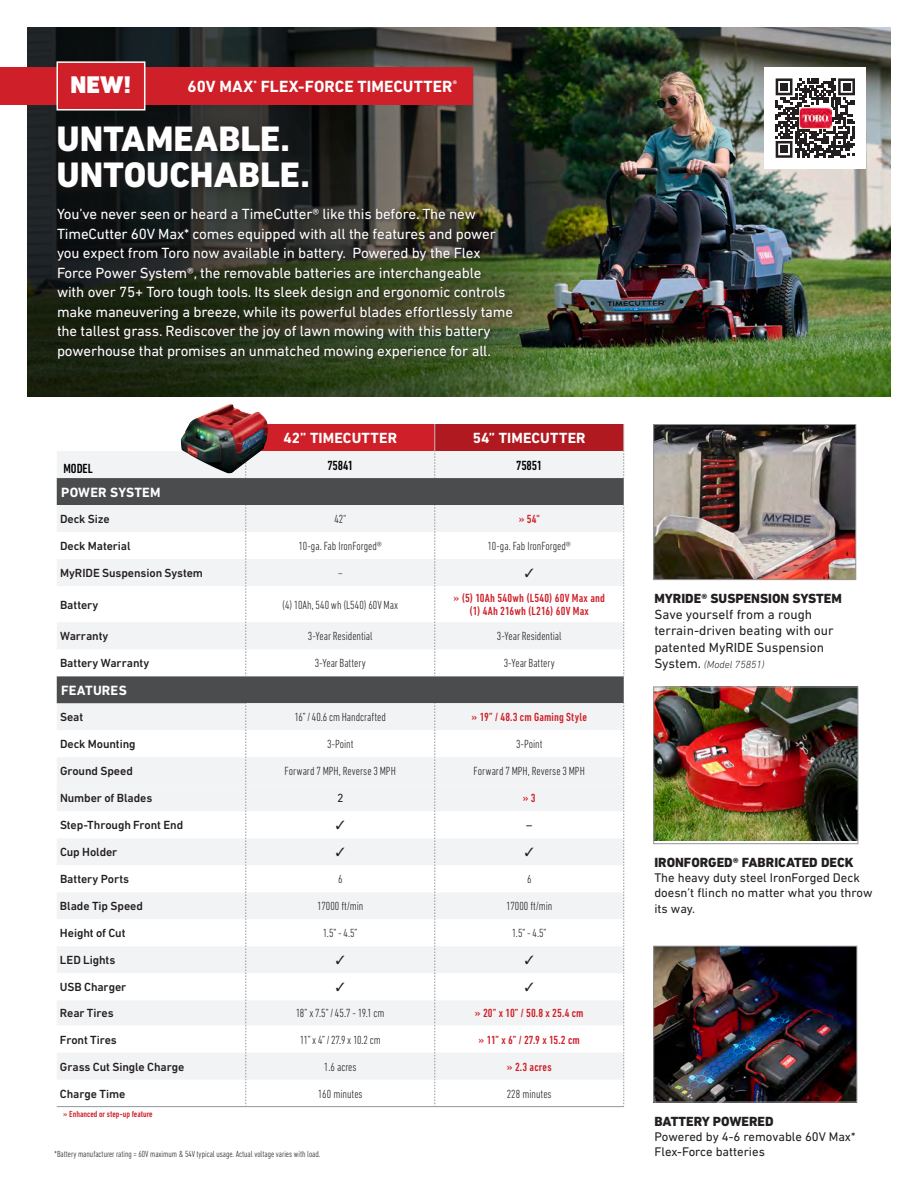
<style>
.page{position:relative;width:918px;height:1188px;background:#fff}
.page>*{position:absolute;margin:0;border:0;box-sizing:border-box;transform-origin:0 0}
.t1{font:800 36px/36px "DIN Next LT Pro";color:#fff}
.t2{font:900 24.45px "DIN Next LT Pro";color:#fff}
.t3{font:700 16.5px "DIN Next LT Pro";letter-spacing:.005em;color:#fff}
.INTRO{font:15px/19.5px "DIN Next LT Pro";letter-spacing:-.01em;color:#fff}
.t4{font:700 15px "DIN Next LT Pro";letter-spacing:.01em;color:#fff}
.t5{font:700 13.65px "DIN Next LT Pro";letter-spacing:.015em;color:#fff}
.t6{font:13.5px/16.2px "DIN Next LT Pro";color:#231f20}
.t7{font:800 13.5px "DIN Next LT Pro";color:#231f20}
.t8{font:500 condensed 13.5px "DIN Next LT Pro";letter-spacing:-.015em;color:#000001}
.t9{font:12.75px/15.3px "DIN Next LT Pro";color:#231f20}
.t10{font:300 condensed 12px "DIN Next LT Pro";color:#231f20}
.t11{font:500 12px "DIN Next LT Pro";letter-spacing:-.005em;color:#231f20}
.t12{font:500 condensed 12px/13.6px "DIN Next LT Pro";letter-spacing:.015em;color:#cf2029;text-align:center}
.t13{font:12px "DIN Next LT Pro";color:#231f20}
.t14{font:italic 300 10.5px "DIN Next LT Pro";color:#231f20}
.t15{font:300 condensed 9px "DIN Next LT Pro";color:#231f20}
.t16{font:500 condensed 9px "DIN Next LT Pro";color:#cf2029}
.s1{font-weight:400;font-style:normal;font-size:13.5px}
</style>
<div class="page">
<div style="left:246px;top:424px;width:189px;height:27px;background:#cf2029"></div>
<div style="left:435px;top:424px;width:189px;height:27px;background:#b0191f"></div>
<div style="left:57px;top:451px;width:566px;height:27px;background:#f2f3f4"></div>
<div style="left:57px;top:478px;width:567px;height:27px;background:#4b4c4d"></div>
<div style="left:57px;top:505px;width:567px;height:27px;background:#f2f3f4"></div>
<svg style="left:57px;top:559px;width:567px;height:63px"></svg>
<svg style="left:57px;top:622px;width:567px;height:458px;fill:#f2f3f4"></svg>
<svg style="left:246px;top:505px;width:1px;height:171px"></svg>
<svg style="left:435px;top:505px;width:1px;height:171px"></svg>
<svg style="left:624px;top:505px;width:1px;height:171px"></svg>
<hr style="left:57px;top:1106px;width:189px;height:1px;background:#939598">
<svg style="left:434px;top:424px;width:2px;height:54px"></svg>
<svg style="left:623px;top:424px;width:2px;height:54px"></svg>
<img style="left:655px;top:426px;width:199px;height:152px">
<div style="left:653px;top:424px;width:203px;height:156px;border:1px solid #939598"></div>
<img style="left:655px;top:688px;width:201px;height:153px">
<div style="left:653px;top:686px;width:205px;height:158px;border:1px solid #939598"></div>
<img style="left:655px;top:948px;width:200px;height:153px">
<div style="left:653px;top:946px;width:204px;height:157px;border:1px solid #939598"></div>
<img style="left:181px;top:404px;width:87px;height:69px">
<img style="left:28px;top:27px;width:863px;height:370px">
<div style="left:56px;top:207px;width:461px;height:156px;background:#231f20;opacity:.75"></div>
<div style="left:0;top:67px;width:473px;height:38px;background:#cf2029"></div>
<svg style="left:46px;top:113px;width:274px;height:87px;background:#1b1d1d"></svg>
<div style="left:56px;top:61px;width:89px;height:50px;background:#cf2029;border:2px solid #fff"></div>
<div style="left:765px;top:67px;width:101px;height:102px;background:#fff"></div>
<svg style="left:776px;top:78px;width:79px;height:80px"></svg>
<div style="left:780px;top:83px;width:8px;height:7px;background:#231f20"></div>
<div style="left:843px;top:83px;width:7px;height:7px;background:#231f20"></div>
<div style="left:780px;top:146px;width:8px;height:7px;background:#231f20"></div>
<img style="left:800px;top:107px;width:31px;height:22px">
<svg style="left:525px;top:569px;width:8px;height:8px"></svg>
<svg style="left:246px;top:703px;width:379px;height:404px"></svg>
<p class="t2" style="left:71px;top:70px;width:62px">NEW!</p>
<p class="t3" style="left:188px;top:77px;width:271px">60V MAX<sup>*</sup> FLEX-FORCE TIMECUTTER<sup>®</sup></p>
<p class="t1" style="left:56px;top:120px;width:255px">UNTAMEABLE.<br>UNTOUCHABLE.</p>
<p class="INTRO" style="left:57px;top:204px;width:458px">You’ve never seen or heard a TimeCutter® like this before. The new TimeCutter 60V Max* comes equipped with all the features and power you expect from Toro now available in battery. Powered by the Flex Force Power System®, the removable batteries are interchangeable<br>with over 75+ Toro tough tools. Its sleek design and ergonomic controls make maneuvering a breeze, while its powerful blades effortlessly tame the tallest grass. Rediscover the joy of lawn mowing with this battery powerhouse that promises an unmatched mowing experience for all.</p>
<p class="t4" style="left:283px;top:429px;width:115px">42” TIMECUTTER</p>
<p class="t4" style="left:473px;top:429px;width:114px">54” TIMECUTTER</p>
<p class="t8" style="left:64px;top:460px;width:31px">MODEL</p>
<p class="t8" style="left:327px;top:457px;width:27px">75841</p>
<p class="t8" style="left:516px;top:457px;width:27px">75851</p>
<p class="t5" style="left:61px;top:484px;width:101px">POWER SYSTEM</p>
<p class="t11" style="left:60px;top:512px;width:51px">Deck Size</p>
<p class="t10" style="left:334px;top:512px;width:13px">42"</p>
<p class="t12" style="left:519px;top:512px;width:23px">» 54"</p>
<p class="t11" style="left:60px;top:539px;width:72px">Deck Material</p>
<p class="t10" style="left:299px;top:539px;width:85px">10-ga. Fab IronForged®</p>
<p class="t10" style="left:488px;top:539px;width:85px">10-ga. Fab IronForged®</p>
<p class="t11" style="left:60px;top:566px;width:144px">MyRIDE Suspension System</p>
<p class="t10" style="left:338px;top:566px;width:6px">–</p>
<p class="t11" style="left:60px;top:598px;width:40px">Battery</p>
<p class="t10" style="left:282px;top:598px;width:118px">(4) 10Ah, 540 wh (L540) 60V Max</p>
<p class="t12" style="left:454px;top:591px;width:153px">» (5) 10Ah 540wh (L540) 60V Max and (1) 4Ah 216wh (L216) 60V Max</p>
<p class="t11" style="left:60px;top:629px;width:50px">Warranty</p>
<p class="t10" style="left:308px;top:629px;width:66px">3-Year Residential</p>
<p class="t10" style="left:497px;top:629px;width:66px">3-Year Residential</p>
<p class="t11" style="left:60px;top:656px;width:91px">Battery Warranty</p>
<p class="t10" style="left:315px;top:656px;width:53px">3-Year Battery</p>
<p class="t10" style="left:504px;top:656px;width:53px">3-Year Battery</p>
<p class="t5" style="left:61px;top:682px;width:67px">FEATURES</p>
<p class="t11" style="left:60px;top:710px;width:25px">Seat</p>
<p class="t10" style="left:295px;top:710px;width:93px">16” / 40.6 cm Handcrafted</p>
<p class="t12" style="left:472px;top:710px;width:117px">» 19” / 48.3 cm Gaming Style</p>
<p class="t11" style="left:60px;top:737px;width:77px">Deck Mounting</p>
<p class="t10" style="left:327px;top:737px;width:28px">3-Point</p>
<p class="t10" style="left:516px;top:737px;width:28px">3-Point</p>
<p class="t11" style="left:60px;top:764px;width:74px">Ground Speed</p>
<p class="t10" style="left:285px;top:764px;width:113px">Forward 7 MPH, Reverse 3 MPH</p>
<p class="t10" style="left:474px;top:764px;width:113px">Forward 7 MPH, Reverse 3 MPH</p>
<p class="t11" style="left:60px;top:791px;width:94px">Number of Blades</p>
<p class="t13" style="left:337px;top:791px;width:8px">2</p>
<p class="t12" style="left:523px;top:791px;width:14px">» 3</p>
<p class="t11" style="left:60px;top:818px;width:125px">Step-Through Front End</p>
<p class="t13" style="left:526px;top:818px;width:8px">–</p>
<p class="t11" style="left:60px;top:845px;width:59px">Cup Holder</p>
<p class="t11" style="left:60px;top:872px;width:71px">Battery Ports</p>
<p class="t10" style="left:338px;top:872px;width:6px">6</p>
<p class="t10" style="left:527px;top:872px;width:6px">6</p>
<p class="t11" style="left:60px;top:899px;width:85px">Blade Tip Speed</p>
<p class="t10" style="left:317px;top:899px;width:48px">17000 ft/min</p>
<p class="t10" style="left:506px;top:899px;width:48px">17000 ft/min</p>
<p class="t11" style="left:60px;top:926px;width:67px">Height of Cut</p>
<p class="t10" style="left:323px;top:926px;width:36px">1.5” - 4.5”</p>
<p class="t10" style="left:512px;top:926px;width:36px">1.5” - 4.5”</p>
<p class="t11" style="left:60px;top:953px;width:57px">LED Lights</p>
<p class="t11" style="left:60px;top:980px;width:68px">USB Charger</p>
<p class="t11" style="left:60px;top:1006px;width:55px">Rear Tires</p>
<p class="t10" style="left:296px;top:1007px;width:90px">18” x 7.5” / 45.7 - 19.1 cm</p>
<p class="t12" style="left:475px;top:1007px;width:110px">» 20” x 10” / 50.8 x 25.4 cm</p>
<p class="t11" style="left:60px;top:1033px;width:58px">Front Tires</p>
<p class="t10" style="left:300px;top:1033px;width:82px">11” x 4” / 27.9 x 10.2 cm</p>
<p class="t12" style="left:479px;top:1033px;width:103px">» 11” x 6” / 27.9 x 15.2 cm</p>
<p class="t11" style="left:60px;top:1060px;width:126px">Grass Cut Single Charge</p>
<p class="t10" style="left:324px;top:1060px;width:34px">1.6 acres</p>
<p class="t12" style="left:507px;top:1060px;width:46px">» 2.3 acres</p>
<p class="t11" style="left:60px;top:1087px;width:67px">Charge Time</p>
<p class="t10" style="left:318px;top:1087px;width:46px">160 minutes</p>
<p class="t10" style="left:507px;top:1087px;width:46px">228 minutes</p>
<p class="t16" style="left:63px;top:1109px;width:91px">» Enhanced or step-up feature</p>
<p class="t15" style="left:54px;top:1148px;width:268px">*Battery manufacturer rating = 60V maximum &amp; 54V typical usage. Actual voltage varies with load.</p>
<p class="t7" style="left:654px;top:590px;width:189px">MYRIDE® SUSPENSION SYSTEM</p>
<p class="t6" style="left:654px;top:606px;width:181px">Save yourself from a rough terrain-driven beating with our patented MyRIDE Suspension</p>
<p class="t14" style="left:654px;top:658px;width:112px"><span class="s1">System.</span> (Model 75851)</p>
<p class="t7" style="left:654px;top:854px;width:201px">IRONFORGED® FABRICATED DECK</p>
<p class="t9" style="left:654px;top:870px;width:220px">The heavy duty steel IronForged Deck doesn’t flinch no matter what you throw its way.</p>
<p class="t7" style="left:654px;top:1113px;width:121px">BATTERY POWERED</p>
<p class="t9" style="left:654px;top:1129px;width:203px">Powered by 4-6 removable 60V Max*<br>Flex-Force batteries</p>
</div>
